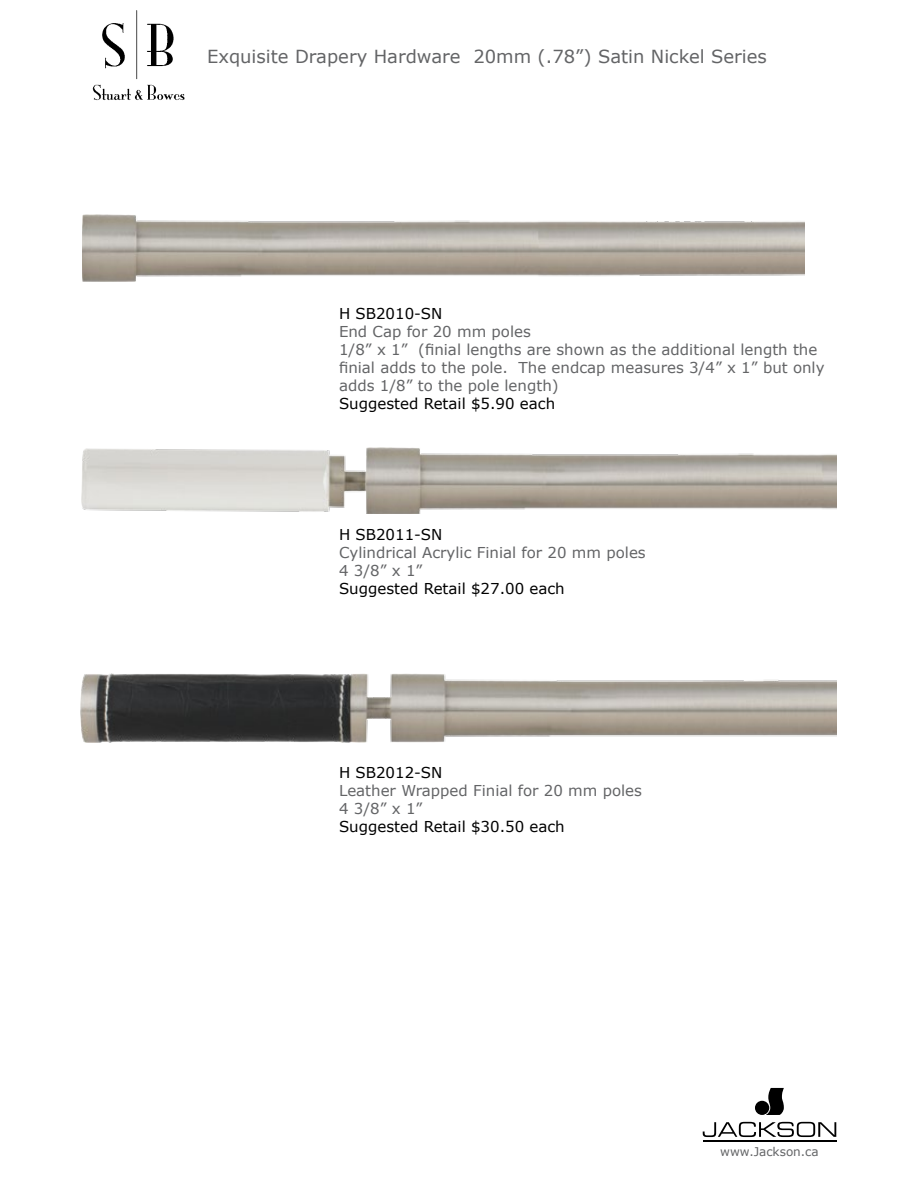
<style>
.page{position:relative;width:918px;height:1188px;background:#fff}
.page>*{position:absolute;margin:0;border:0;box-sizing:border-box;transform-origin:0 0}
.t1{font:18px "Verdana";color:#636466}
.t2{font:15px/18px "Verdana";color:#636466}
.t3{font:15px "Verdana";color:#000}
.t4{font:12px "Verdana";color:#636466}
</style>
<div class="page">
<svg style="left:703px;top:1122px;width:133px;height:15px"></svg>
<hr style="left:704px;top:1140px;width:133px;height:2px;background:#000">
<svg style="left:755px;top:1088px;width:29px;height:27px"></svg>
<img style="left:92px;top:10px;width:93px;height:91px">
<img style="left:81px;top:674px;width:756px;height:68px">
<img style="left:81px;top:447px;width:756px;height:67px">
<p class="t1" style="left:207px;top:44px;width:561px">Exquisite Drapery Hardware 20mm (.78”) Satin Nickel Series</p>
<p class="t3" style="left:339px;top:303px;width:105px">H SB2010-SN</p>
<p class="t2" style="left:339px;top:322px;width:487px">End Cap for 20 mm poles<br>1/8” x 1” (finial lengths are shown as the additional length the finial adds to the pole. The endcap measures 3/4” x 1” but only adds 1/8” to the pole length)</p>
<p class="t3" style="left:339px;top:393px;width:218px">Suggested Retail $5.90 each</p>
<p class="t3" style="left:339px;top:524px;width:105px">H SB2011-SN</p>
<p class="t2" style="left:339px;top:543px;width:308px">Cylindrical Acrylic Finial for 20 mm poles<br>4 3/8” x 1”</p>
<p class="t3" style="left:339px;top:578px;width:227px">Suggested Retail $27.00 each</p>
<p class="t3" style="left:339px;top:762px;width:105px">H SB2012-SN</p>
<p class="t2" style="left:339px;top:781px;width:305px">Leather Wrapped Finial for 20 mm poles<br>4 3/8” x 1”</p>
<p class="t3" style="left:339px;top:816px;width:227px">Suggested Retail $30.50 each</p>
<p class="t4" style="left:720px;top:1144px;width:100px">www.Jackson.ca</p>
</div>
